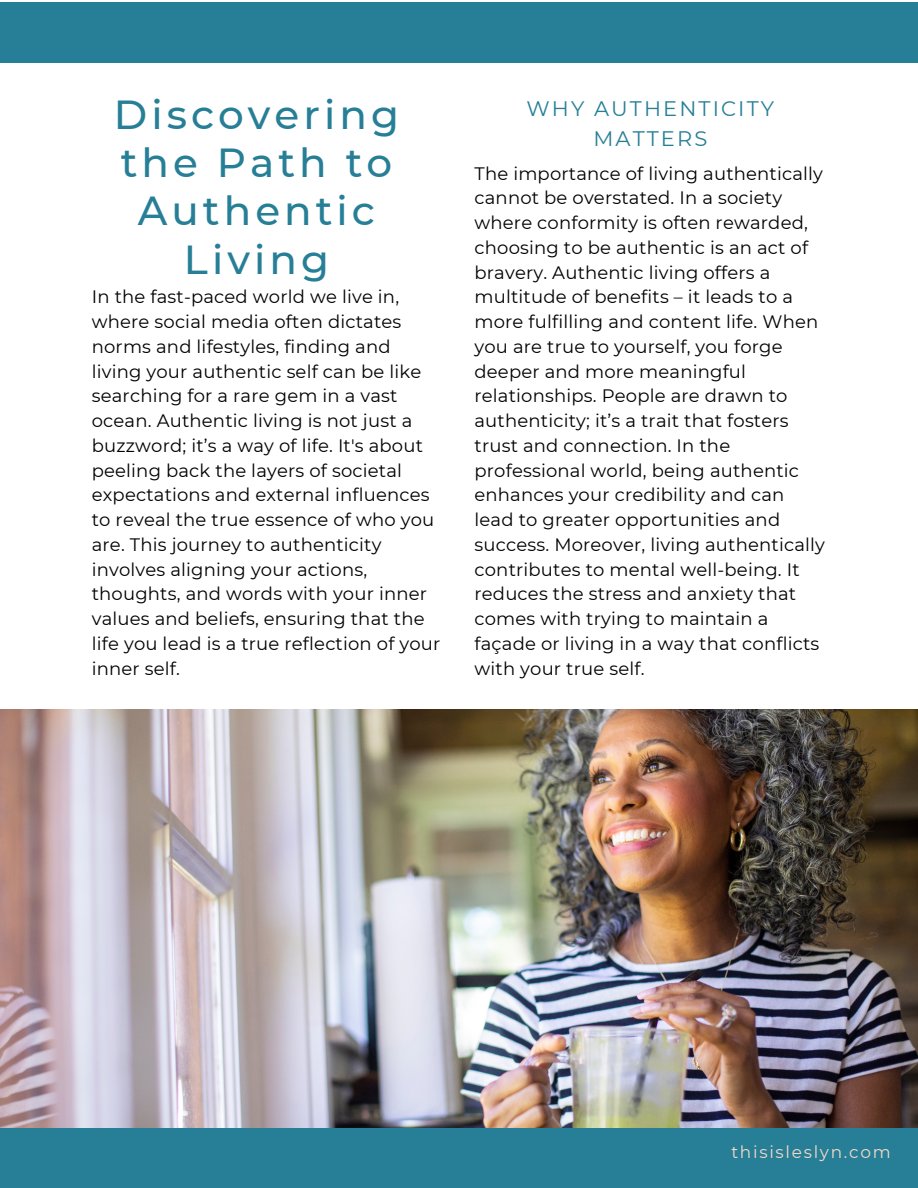
<style>
.page{position:relative;width:918px;height:1188px;background:#fff}
.page>*{position:absolute;margin:0;border:0;box-sizing:border-box;transform-origin:0 0}
.t1{font:500 40.5px/48.3px "Montserrat";letter-spacing:.1em;color:#267f96;text-align:center}
.t2{font:21px/29.2px "Montserrat";letter-spacing:.1em;color:#267f96;text-align:center}
.t3{font:18px/24.8px "Montserrat";letter-spacing:.01em;color:#000}
.t4{font:16.95px "Montserrat";letter-spacing:.1em;color:#f3d8c7}
</style>
<div class="page">
<div style="left:0;top:1128px;width:918px;height:60px;background:#267f96"></div>
<div style="left:0;top:2px;width:918px;height:61px;background:#267f96"></div>
<img style="left:0;top:710px;width:918px;height:418px">
<p class="t1" style="left:114px;top:90px;width:287px">Discovering the Path to<br>Authentic<br>Living</p>
<p class="t3" style="left:92px;top:284px;width:350px">In the fast-paced world we live in, where social media often dictates norms and lifestyles, finding and living your authentic self can be like searching for a rare gem in a vast ocean. Authentic living is not just a buzzword; it’s a way of life. It's about peeling back the layers of societal expectations and external influences to reveal the true essence of who you are. This journey to authenticity involves aligning your actions, thoughts, and words with your inner values and beliefs, ensuring that the life you lead is a true reflection of your inner self.</p>
<p class="t2" style="left:526px;top:94px;width:249px">WHY AUTHENTICITY<br>MATTERS</p>
<p class="t3" style="left:475px;top:161px;width:352px">The importance of living authentically cannot be overstated. In a society where conformity is often rewarded, choosing to be authentic is an act of bravery. Authentic living offers a multitude of benefits – it leads to a more fulfilling and content life. When you are true to yourself, you forge deeper and more meaningful relationships. People are drawn to authenticity; it’s a trait that fosters trust and connection. In the professional world, being authentic enhances your credibility and can lead to greater opportunities and success. Moreover, living authentically contributes to mental well-being. It reduces the stress and anxiety that comes with trying to maintain a façade or living in a way that conflicts with your true self.</p>
<p class="t4" style="left:731px;top:1142px;width:161px">thisisleslyn.com</p>
</div>
